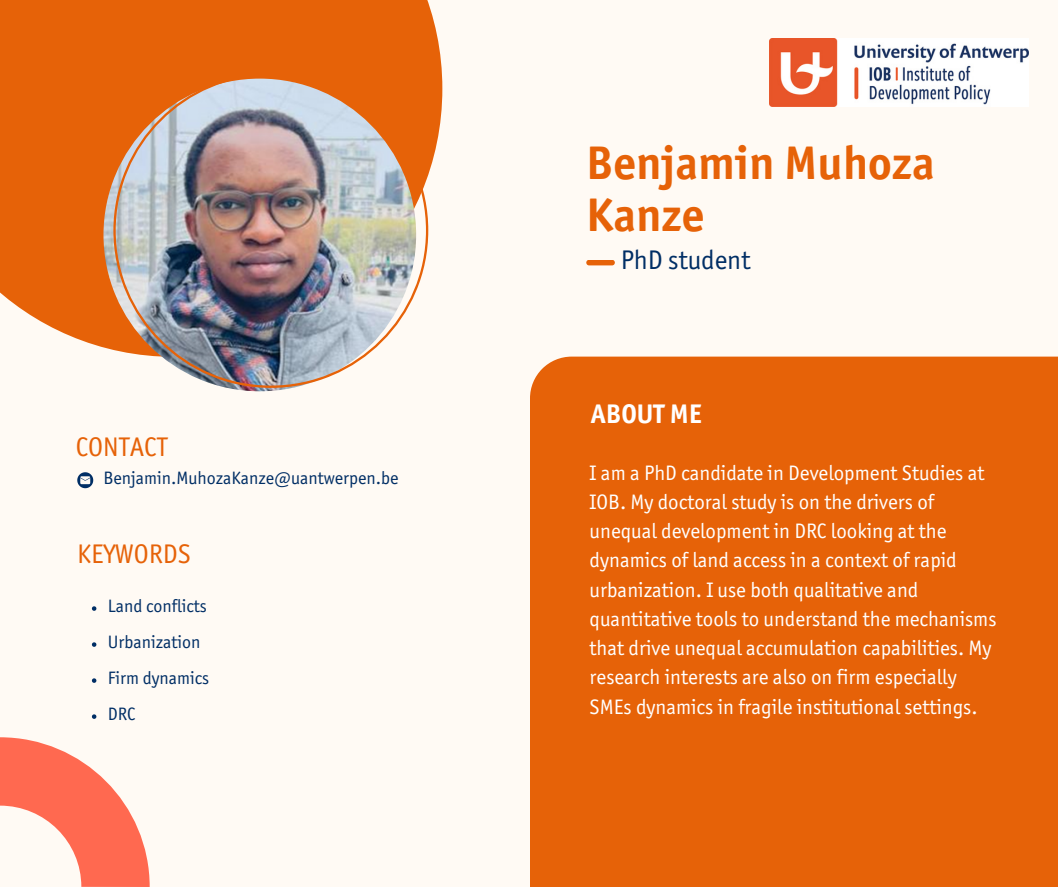
<style>
.page{position:relative;width:1058px;height:887px;background:#fff}
.page>*{position:absolute;margin:0;border:0;box-sizing:border-box;transform-origin:0 0}
.t1{font:700 47.25px/51.8px "Officina Sans ITC Std";color:#e66208}
.t2{font:27px "Officina Sans ITC Std";color:#e66208}
.t3{font:27px "Officina Sans ITC Std";color:#002e65}
.t4{font:700 27px "Officina Sans ITC Std";color:#fff}
.t5{font:21px/29.2px "Officina Sans ITC Std";color:#fff}
.t6{font:18px/36px "Officina Sans ITC Std";color:#002e65}
</style>
<div class="page">
<div style="left:0;top:0;width:1058px;height:886px;background:#fffaf4"></div>
<div style="left:530px;top:356px;width:528px;height:530px;background:#e66208"></div>
<svg style="left:77px;top:472px;width:16px;height:16px"></svg>
<img style="left:769px;top:39px;width:260px;height:67px">
<svg style="left:0;top:737px;width:150px;height:149px"></svg>
<svg style="left:586px;top:260px;width:29px;height:5px"></svg>
<div style="left:0;top:0;width:442px;height:357px;background:#e66208"></div>
<img style="left:113px;top:78px;width:315px;height:310px">
<svg style="left:92px;top:606px;width:4px;height:4px"></svg>
<svg style="left:92px;top:642px;width:4px;height:4px"></svg>
<svg style="left:92px;top:678px;width:4px;height:4px"></svg>
<svg style="left:92px;top:714px;width:4px;height:4px"></svg>
<p class="t2" style="left:76px;top:436px;width:93px">CONTACT</p>
<p class="t6" style="left:103px;top:461px;width:297px">Benjamin.MuhozaKanze@uantwerpen.be</p>
<p class="t2" style="left:77px;top:543px;width:115px">KEYWORDS</p>
<p class="t6" style="left:108px;top:589px;width:103px">Land conflicts<br>Urbanization<br>Firm dynamics<br>DRC</p>
<h1 class="t1" style="left:586px;top:141px;width:350px">Benjamin Muhoza<br>Kanze</h1>
<p class="t3" style="left:620px;top:250px;width:131px">PhD student</p>
<p class="t4" style="left:591px;top:403px;width:113px">ABOUT ME</p>
<p class="t5" style="left:589px;top:459px;width:408px">I am a PhD candidate in Development Studies at IOB. My doctoral study is on the drivers of unequal development in DRC looking at the dynamics of land access in a context of rapid urbanization. I use both qualitative and quantitative tools to understand the mechanisms that drive unequal accumulation capabilities. My research interests are also on firm especially SMEs dynamics in fragile institutional settings.</p>
</div>
